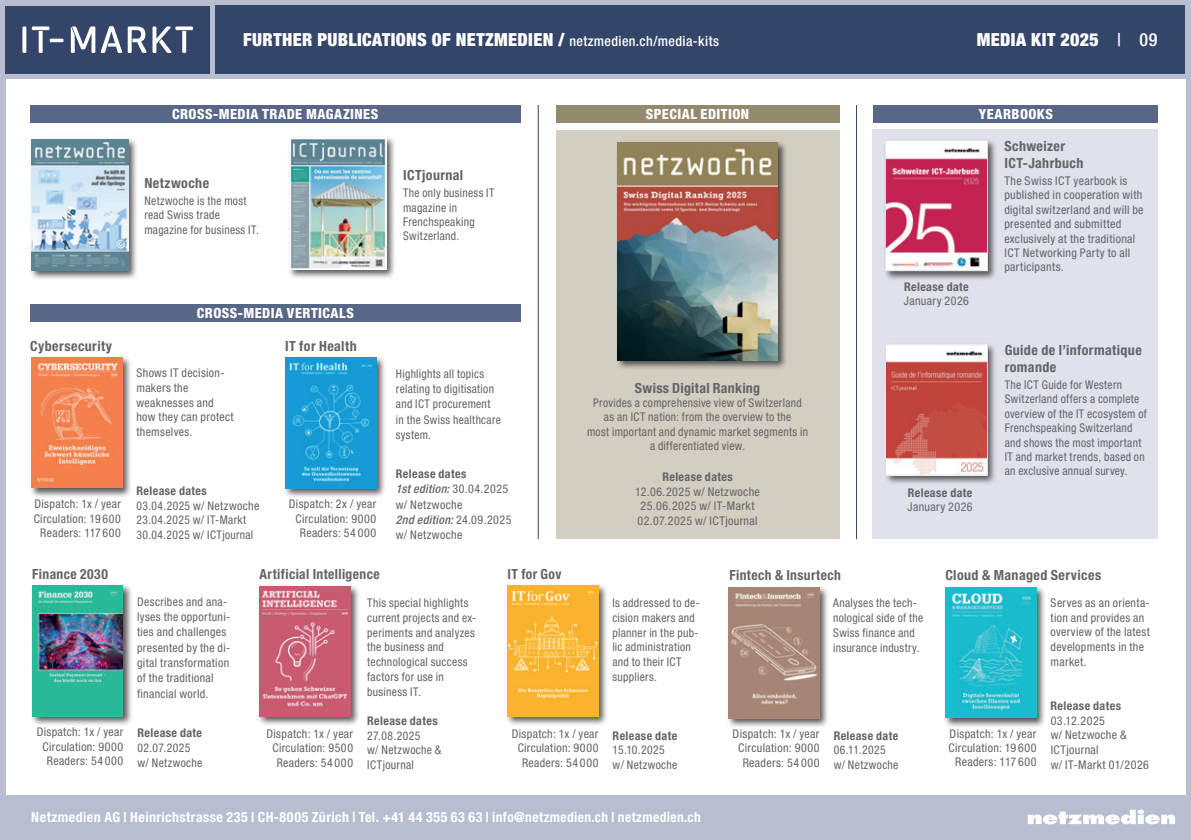
<style>
.page{position:relative;width:1191px;height:840px;background:#fff}
.page>*{position:absolute;margin:0;border:0;box-sizing:border-box;transform-origin:0 0}
.t1{font:900 condensed 18px "Helvetica Neue LT Std";letter-spacing:.02em;color:#fff}
.t2{font:700 condensed 14px/16.8px "Helvetica Neue LT Std";letter-spacing:.03em;color:#636366}
.t3{font:700 condensed 14px "Helvetica Neue LT Std";letter-spacing:.03em;color:#fff}
.t4{font:800 condensed 14px "Helvetica Neue LT Std";letter-spacing:.035em;color:#fff}
.t5{font:condensed 12px/14.6px "Helvetica Neue LT Std";letter-spacing:.03em;color:#636366}
.t6{font:condensed 12px/14.4px "Helvetica Neue LT Std";letter-spacing:.03em;color:#636366;scale:.96 1}
.t7{font:700 condensed 12px "Helvetica Neue LT Std";letter-spacing:.03em;color:#636366}
.s1{font-weight:500;font-size:14px}
.s2{font-weight:500}
.s3{font-weight:700}
.s4{font-weight:500;font-style:italic}
</style>
<div class="page">
<div style="left:0;top:0;width:1191px;height:839px;background:#b8bed0"></div>
<div style="left:215px;top:6px;width:970px;height:68px;background:#334569"></div>
<div style="left:6px;top:79px;width:1179px;height:715px;background:#fff"></div>
<svg style="left:1027px;top:809px;width:148px;height:14px"></svg>
<div style="left:6px;top:6px;width:204px;height:68px;background:#334569"></div>
<svg style="left:22px;top:26px;width:4px;height:27px"></svg>
<hr style="left:50px;top:39px;width:14px;height:3px;background:#fff">
<svg style="left:32px;top:26px;width:18px;height:27px"></svg>
<svg style="left:128px;top:26px;width:65px;height:27px"></svg>
<svg style="left:71px;top:26px;width:51px;height:27px"></svg>
<div style="left:29px;top:137px;width:109px;height:143px;background:#231f20;opacity:.75"></div>
<img style="left:32px;top:139px;width:96px;height:131px">
<div style="left:872px;top:129px;width:286px;height:410px;background:#dfe2eb"></div>
<div style="left:556px;top:130px;width:283px;height:409px;background:#d3cec2"></div>
<hr style="left:856px;top:105px;width:1px;height:434px;background:#334569">
<div style="left:30px;top:304px;width:491px;height:17px;background:#586788"></div>
<div style="left:873px;top:105px;width:285px;height:17px;background:#586788"></div>
<div style="left:30px;top:105px;width:491px;height:17px;background:#586788"></div>
<div style="left:287px;top:135px;width:109px;height:144px;background:#231f20;opacity:.75"></div>
<img style="left:290px;top:138px;width:96px;height:131px">
<div style="left:615px;top:140px;width:172px;height:230px;background:#231f20;opacity:.75"></div>
<img style="left:617px;top:142px;width:160px;height:218px">
<div style="left:30px;top:583px;width:103px;height:142px;background:#231f20;opacity:.75"></div>
<img style="left:32px;top:585px;width:91px;height:130px">
<div style="left:883px;top:138px;width:114px;height:143px;background:#231f20;opacity:.75"></div>
<img style="left:887px;top:142px;width:98px;height:127px">
<div style="left:885px;top:140px;width:102px;height:131px;border:1px solid #dfe2eb"></div>
<div style="left:883px;top:342px;width:114px;height:143px;background:#231f20;opacity:.75"></div>
<img style="left:887px;top:346px;width:98px;height:127px">
<div style="left:885px;top:344px;width:102px;height:131px;border:1px solid #dfe2eb"></div>
<div style="left:556px;top:105px;width:283px;height:17px;background:#938a6e"></div>
<div style="left:943px;top:584px;width:103px;height:143px;background:#231f20;opacity:.75"></div>
<img style="left:945px;top:587px;width:91px;height:130px">
<div style="left:726px;top:585px;width:103px;height:142px;background:#231f20;opacity:.75"></div>
<img style="left:729px;top:587px;width:90px;height:130px">
<div style="left:505px;top:583px;width:103px;height:142px;background:#231f20;opacity:.75"></div>
<img style="left:508px;top:585px;width:90px;height:130px">
<div style="left:257px;top:583px;width:103px;height:143px;background:#231f20;opacity:.75"></div>
<img style="left:259px;top:585px;width:91px;height:131px">
<div style="left:29px;top:355px;width:103px;height:142px;background:#231f20;opacity:.75"></div>
<img style="left:32px;top:357px;width:90px;height:130px">
<div style="left:283px;top:355px;width:103px;height:143px;background:#231f20;opacity:.75"></div>
<img style="left:285px;top:357px;width:91px;height:131px">
<hr style="left:538px;top:105px;width:1px;height:434px;background:#334569">
<h1 class="t1" style="left:243px;top:29px;width:477px">FURTHER PUBLICATIONS OF NETZMEDIEN / <span class="s1">netzmedien.ch/media-kits</span></h1>
<h1 class="t1" style="left:977px;top:29px;width:182px">MEDIA KIT 2025 <span class="s2">| 09</span></h1>
<p class="t4" style="left:172px;top:105px;width:207px">CROSS-MEDIA TRADE MAGAZINES</p>
<p class="t4" style="left:978px;top:105px;width:76px">YEARBOOKS</p>
<p class="t4" style="left:646px;top:105px;width:105px">SPECIAL EDITION</p>
<p class="t2" style="left:144px;top:174px;width:66px">Netzwoche</p>
<p class="t6" style="left:144px;top:193px;width:121px">Netzwoche is the most read Swiss trade magazine for business IT.</p>
<p class="t2" style="left:403px;top:166px;width:62px">ICTjournal</p>
<p class="t6" style="left:403px;top:185px;width:97px">The only business IT magazine in<br>Frenchspeaking<br>Switzerland.</p>
<p class="t2" style="left:30px;top:337px;width:84px">Cybersecurity</p>
<p class="t4" style="left:197px;top:304px;width:158px">CROSS-MEDIA VERTICALS</p>
<p class="t5" style="left:136px;top:365px;width:99px">Shows IT decision&shy;makers the weaknesses and how they can protect themselves.</p>
<p class="t2" style="left:285px;top:337px;width:73px">IT for Health</p>
<p class="t5" style="left:34px;top:496px;width:89px;text-align:center">Dispatch: 1x / year<br>Circulation: 19 600<br>Readers: 117 600</p>
<p class="t7" style="left:136px;top:483px;width:72px">Release dates</p>
<p class="t6" style="left:136px;top:497px;width:129px">03.04.2025 w/ Netzwoche<br>23.04.2025 w/ IT-Markt<br>30.04.2025 w/ ICTjournal</p>
<p class="t5" style="left:289px;top:496px;width:89px;text-align:right">Dispatch: 2x / year<br>Circulation: 9000<br>Readers: 54 000</p>
<p class="t2" style="left:32px;top:564px;width:77px">Finance 2030</p>
<p class="t2" style="left:259px;top:565px;width:122px">Artificial Intelligence</p>
<p class="t6" style="left:396px;top:365px;width:111px;line-height:15.4px">Highlights all topics relating to digitisation and ICT procurement in the Swiss healthcare system.</p>
<p class="t5" style="left:396px;top:465px;width:117px;line-height:15.4px"><span class="s3">Release dates<br></span><span class="s4">1st edition:</span> 30.04.2025 w/ Netzwoche<br><span class="s4">2nd edition:</span> 24.09.2025 w/ Netzwoche</p>
<p class="t2" style="left:507px;top:564px;width:55px">IT for Gov</p>
<p class="t2" style="left:635px;top:379px;width:127px">Swiss Digital Ranking</p>
<p class="t6" style="left:587px;top:395px;width:232px;text-align:center">Provides a comprehensive view of Switzerland as an ICT nation: from the overview to the<br>most important and dynamic market segments in a differentiated view.</p>
<p class="t7" style="left:662px;top:469px;width:72px">Release dates</p>
<p class="t5" style="left:635px;top:484px;width:126px">12.06.2025 w/ Netzwoche<br>25.06.2025 w/ IT-Markt<br>02.07.2025 w/ ICTjournal</p>
<p class="t2" style="left:729px;top:566px;width:113px">Fintech &amp; Insurtech</p>
<p class="t7" style="left:904px;top:279px;width:66px">Release date</p>
<p class="t5" style="left:904px;top:293px;width:67px">January 2026</p>
<p class="t7" style="left:907px;top:485px;width:66px">Release date</p>
<p class="t5" style="left:907px;top:499px;width:67px">January 2026</p>
<p class="t2" style="left:1004px;top:137px;width:81px">Schweizer<br>ICT-Jahrbuch</p>
<p class="t5" style="left:1004px;top:173px;width:141px">The Swiss ICT yearbook is published in cooperation with digital switzerland and will be presented and submitted exclusively at the traditional<br>ICT Networking Party to all participants.</p>
<p class="t2" style="left:1004px;top:341px;width:139px">Guide de l’informatique romande</p>
<p class="t6" style="left:1004px;top:377px;width:150px">The ICT Guide for Western<br>Switzerland offers a complete overview of the IT ecosystem of<br>Frenchspeaking Switzerland and shows the most important<br>IT and market trends, based on an exclusive annual survey.</p>
<p class="t2" style="left:945px;top:566px;width:157px">Cloud &amp; Managed Services</p>
<p class="t5" style="left:37px;top:724px;width:88px;text-align:right">Dispatch: 1x / year<br>Circulation: 9000<br>Readers: 54 000</p>
<p class="t5" style="left:137px;top:593px;width:95px;line-height:15.4px">Describes and ana&shy;lyses the opportuni&shy;ties and challenges presented by the di&shy;gital transformation of the traditional financial world.</p>
<p class="t7" style="left:137px;top:724px;width:66px">Release date</p>
<p class="t5" style="left:137px;top:739px;width:66px;line-height:15.4px">02.07.2025 w/ Netzwoche</p>
<p class="t5" style="left:266px;top:726px;width:88px;text-align:right">Dispatch: 1x / year<br>Circulation: 9500<br>Readers: 54 000</p>
<p class="t5" style="left:367px;top:595px;width:110px">This special highlights current projects and ex&shy;periments and analyzes the business and technological success factors for use in business IT.</p>
<p class="t7" style="left:367px;top:713px;width:72px">Release dates</p>
<p class="t5" style="left:367px;top:727px;width:76px">27.08.2025<br>w/ Netzwoche &amp;<br>ICTjournal</p>
<p class="t5" style="left:612px;top:595px;width:89px">Is addressed to de&shy;cision makers and planner in the pub&shy;lic administration and to their ICT suppliers.</p>
<p class="t5" style="left:512px;top:726px;width:88px;text-align:right">Dispatch: 1x / year<br>Circulation: 9000<br>Readers: 54 000</p>
<p class="t7" style="left:612px;top:727px;width:66px">Release date</p>
<p class="t5" style="left:612px;top:742px;width:66px">15.10.2025 w/ Netzwoche</p>
<p class="t6" style="left:833px;top:595px;width:95px">Analyses the tech&shy;nological side of the<br>Swiss finance and insurance industry.</p>
<p class="t5" style="left:732px;top:725px;width:88px;text-align:right">Dispatch: 1x / year<br>Circulation: 9000<br>Readers: 54 000</p>
<p class="t7" style="left:833px;top:727px;width:66px">Release date</p>
<p class="t5" style="left:833px;top:742px;width:66px">06.11.2025 w/ Netzwoche</p>
<p class="t5" style="left:948px;top:725px;width:89px;text-align:center">Dispatch: 1x / year<br>Circulation: 19 600<br>Readers: 117 600</p>
<p class="t5" style="left:1050px;top:595px;width:101px">Serves as an orienta&shy;tion and provides an overview of the latest developments in the market.</p>
<p class="t7" style="left:1050px;top:698px;width:72px">Release dates</p>
<p class="t5" style="left:1050px;top:712px;width:100px">03.12.2025<br>w/ Netzwoche &amp;<br>ICTjournal<br>w/ IT-Markt 01/2026</p>
<p class="t3" style="left:31px;top:808px;width:671px">Netzmedien AG | Heinrichstrasse 235 | CH-8005 Zürich | Tel. +41 44 355 63 63 | info@netzmedien.ch | netzmedien.ch</p>
</div>
